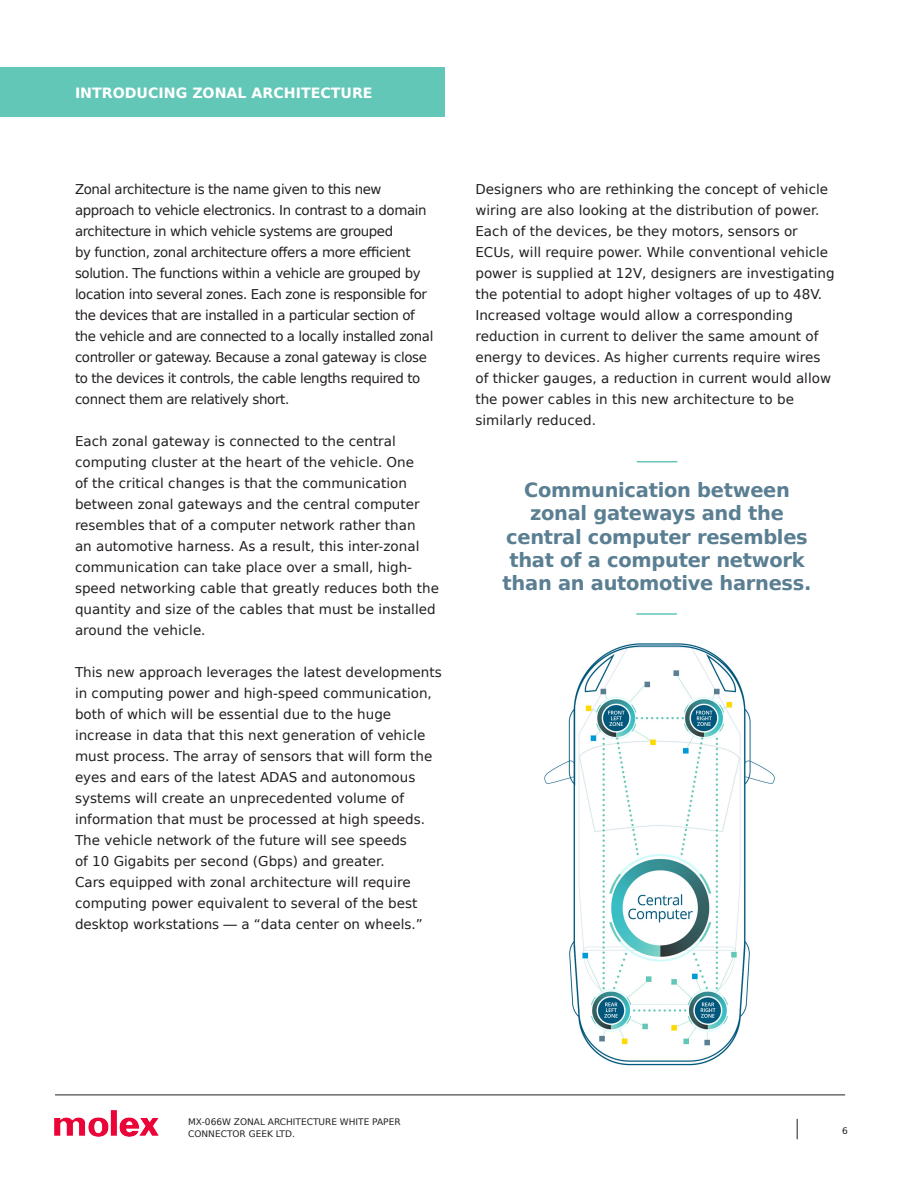
<style>
.page{position:relative;width:918px;height:1188px;background:#fff}
.page>*{position:absolute;margin:0;border:0;box-sizing:border-box;transform-origin:0 0}
.t1{font:700 19.65px/23.2px "Bitstream Vera Sans";letter-spacing:-.015em;color:#5a7e92;text-align:center}
.Green_Box_Section_Ti{font:700 14.25px "Bitstream Vera Sans";color:#fff}
.Body_Text{font:13.5px/21px "Bitstream Vera Sans";color:#231f20}
.Body_Text-2{font:13.5px/21px "Bitstream Vera Sans";letter-spacing:-.03em;color:#231f20}
.t2{font:9px/12px "Bitstream Vera Sans";color:#231f20}
</style>
<div class="page">
<img style="left:55px;top:1110px;width:103px;height:26px">
<svg style="left:797px;top:1119px;width:1px;height:20px"></svg>
<hr style="left:55px;top:1095px;width:790px;height:1px;background:#231f20">
<div style="left:0;top:68px;width:445px;height:49px;background:#63c7b7"></div>
<img style="left:544px;top:643px;width:231px;height:423px">
<hr style="left:637px;top:461px;width:40px;height:1px;background:#63c7b7">
<hr style="left:636px;top:613px;width:41px;height:2px;background:#63c7b7">
<p class="Green_Box_Section_Ti" style="left:75px;top:85px;width:299px">INTRODUCING ZONAL ARCHITECTURE</p>
<p class="Body_Text-2" style="left:75px;top:179px;width:360px">Zonal architecture is the name given to this new approach to vehicle electronics. In contrast to a domain architecture in which vehicle systems are grouped<br>by function, zonal architecture offers a more efficient solution. The functions within a vehicle are grouped by location into several zones. Each zone is responsible for the devices that are installed in a particular section of the vehicle and are connected to a locally installed zonal controller or gateway. Because a zonal gateway is close to the devices it controls, the cable lengths required to connect them are relatively short.</p>
<p class="Body_Text" style="left:75px;top:431px;width:365px">Each zonal gateway is connected to the central computing cluster at the heart of the vehicle. One<br>of the critical changes is that the communication between zonal gateways and the central computer resembles that of a computer network rather than<br>an automotive harness. As a result, this inter-zonal communication can take place over a small, high&shy;speed networking cable that greatly reduces both the quantity and size of the cables that must be installed around the vehicle.</p>
<p class="Body_Text" style="left:75px;top:662px;width:368px">This new approach leverages the latest developments in computing power and high-speed communication, both of which will be essential due to the huge increase in data that this next generation of vehicle must process. The array of sensors that will form the eyes and ears of the latest ADAS and autonomous systems will create an unprecedented volume of information that must be processed at high speeds.<br>The vehicle network of the future will see speeds<br>of 10 Gigabits per second (Gbps) and greater.<br>Cars equipped with zonal architecture will require computing power equivalent to several of the best desktop workstations — a “data center on wheels.”</p>
<p class="Body_Text" style="left:475px;top:179px;width:361px">Designers who are rethinking the concept of vehicle wiring are also looking at the distribution of power.<br>Each of the devices, be they motors, sensors or ECUs, will require power. While conventional vehicle power is supplied at 12V, designers are investigating the potential to adopt higher voltages of up to 48V.<br>Increased voltage would allow a corresponding reduction in current to deliver the same amount of energy to devices. As higher currents require wires of thicker gauges, a reduction in current would allow the power cables in this new architecture to be similarly reduced.</p>
<p class="t1" style="left:503px;top:479px;width:310px">Communication between zonal gateways and the central computer resembles that of a computer network than an automotive harness.</p>
<p class="t2" style="left:188px;top:1116px;width:214px">MX-066W ZONAL ARCHITECTURE WHITE PAPER<br>CONNECTOR GEEK LTD.</p>
<p class="t2" style="left:842px;top:1125px;width:7px">6</p>
</div>
